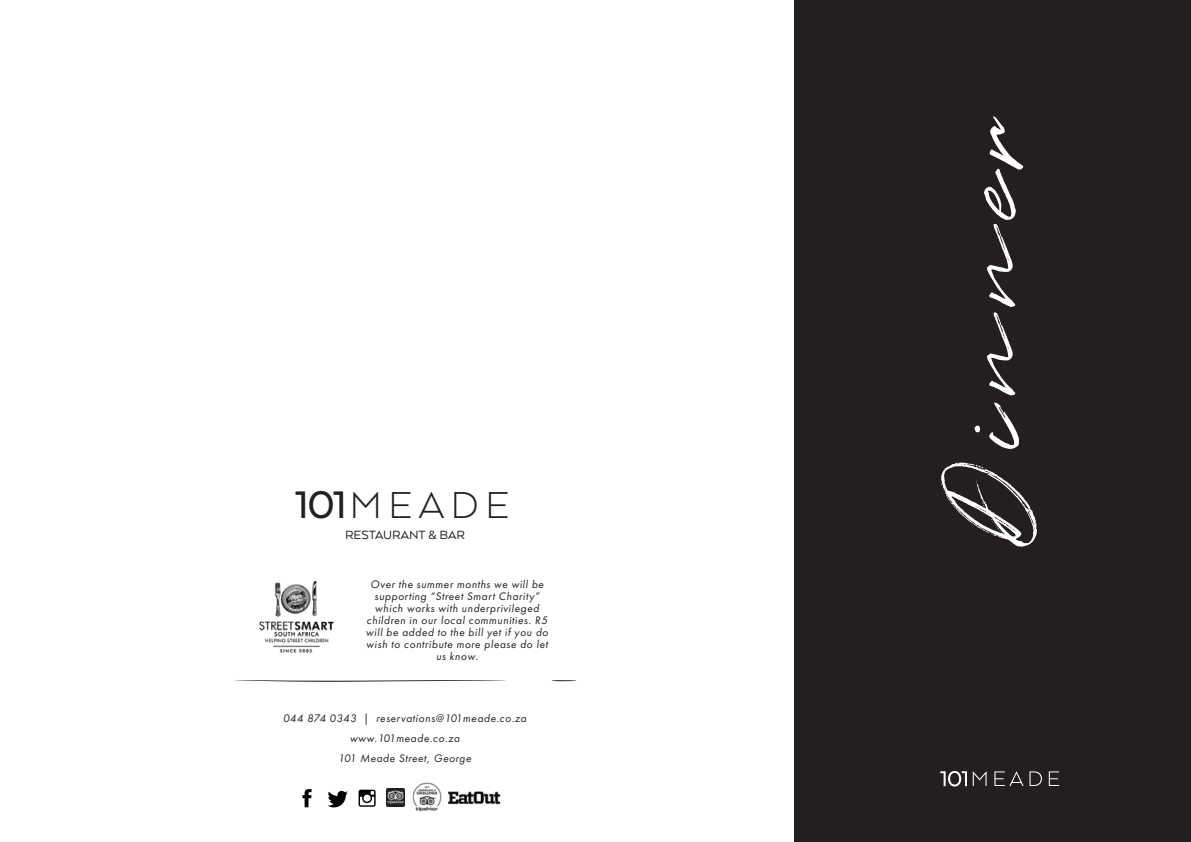
<style>
.page{position:relative;width:1191px;height:842px;background:#fff}
.page>*{position:absolute;margin:0;border:0;box-sizing:border-box;transform-origin:0 0}
.t1{font:105.5px "Quentin";color:#fff}
.t2{font:300 43.2px "Arquitecta";letter-spacing:.14em;color:#231f20}
.t3{font:13.7px "Arquitecta";color:#231f20}
.t4{font:italic 11.3px/12px "Futura PT";letter-spacing:.05em;color:#231f20;text-align:center}
.s1{font-weight:500;font-size:44.2px}
</style>
<div class="page">
<div style="left:794px;top:0;width:397px;height:842px;background:#231f20"></div>
<img style="left:412px;top:782px;width:30px;height:30px">
<svg style="left:302px;top:789px;width:9px;height:18px"></svg>
<svg style="left:327px;top:791px;width:21px;height:16px"></svg>
<svg style="left:358px;top:790px;width:17px;height:17px"></svg>
<img style="left:386px;top:789px;width:18px;height:18px">
<img style="left:448px;top:791px;width:53px;height:14px">
<img style="left:259px;top:580px;width:75px;height:73px">
<svg style="left:551px;top:680px;width:25px;height:1px"></svg>
<svg style="left:234px;top:680px;width:272px;height:2px"></svg>
<svg style="left:940px;top:771px;width:46px;height:15px"></svg>
<svg style="left:994px;top:771px;width:29px;height:15px"></svg>
<svg style="left:1029px;top:771px;width:13px;height:15px"></svg>
<svg style="left:1048px;top:771px;width:11px;height:15px"></svg>
<h2 class="t2" style="left:295px;top:478px;width:216px"><span class="s1">101</span>MEADE</h2>
<p class="t3" style="left:345px;top:526px;width:122px">RESTAURANT &amp; BAR</p>
<p class="t4" style="left:366px;top:578px;width:184px">Over the summer months we will be supporting “Street Smart Charity” which works with underprivileged children in our local communities. R5 will be added to the bill yet if you do wish to contribute more please do let us know.</p>
<p class="t4" style="left:283px;top:708px;width:245px;line-height:20px">044 874 0343 | reservations@101meade.co.za www.101meade.co.za<br>101 Meade Street, George</p>
<h1 class="t1" style="left:917px;top:538px;width:431px;rotate:-90deg">Dinner</h1>
</div>
